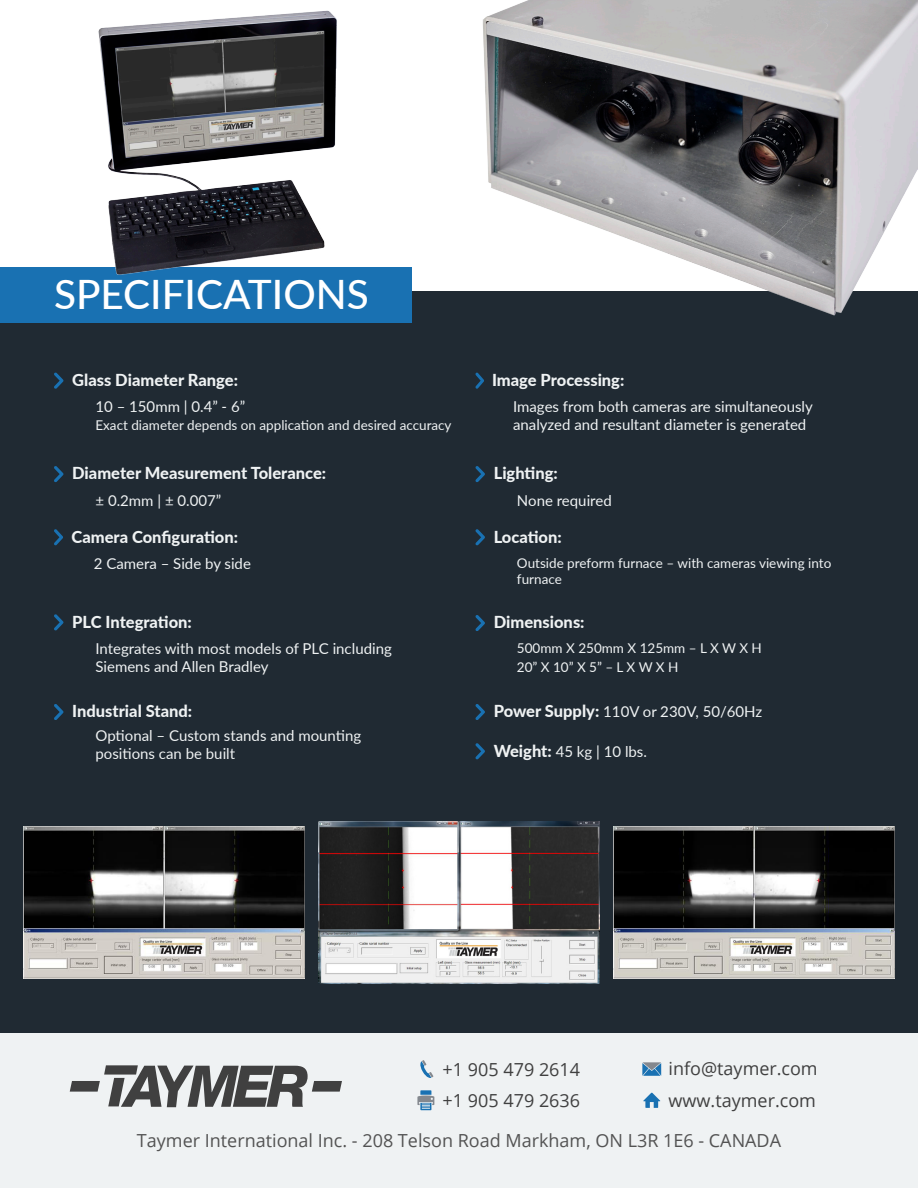
<style>
.page{position:relative;width:918px;height:1188px;background:#fff}
.page>*{position:absolute;margin:0;border:0;box-sizing:border-box;transform-origin:0 0}
.t1{font:500 40.5px "Lato";color:#fff}
.t2{font:18px "Open Sans";color:#535353}
.t3{font:18px "Open Sans";color:#404040}
.t4{font:800 16.5px "Lato";color:#eff2f3}
.t5{font:15px/18px "Lato";color:#eff2f3}
.t6{font:13.5px/16.2px "Lato";color:#eff2f3}
.s1{font-weight:800;font-size:16.5px}
</style>
<div class="page">
<div style="left:0;top:1026px;width:918px;height:162px;background:#eff2f3"></div>
<div style="left:0;top:291px;width:918px;height:742px;background:#202a33"></div>
<div style="left:0;top:267px;width:411px;height:56px;background:#1971b2"></div>
<svg style="left:54px;top:372px;width:9px;height:17px"></svg>
<svg style="left:54px;top:614px;width:9px;height:17px"></svg>
<svg style="left:475px;top:704px;width:10px;height:16px"></svg>
<svg style="left:475px;top:743px;width:10px;height:17px"></svg>
<svg style="left:54px;top:704px;width:9px;height:16px"></svg>
<svg style="left:54px;top:466px;width:9px;height:16px"></svg>
<svg style="left:475px;top:529px;width:10px;height:17px"></svg>
<svg style="left:475px;top:466px;width:10px;height:16px"></svg>
<svg style="left:54px;top:529px;width:9px;height:17px"></svg>
<svg style="left:70px;top:1065px;width:272px;height:42px"></svg>
<svg style="left:420px;top:1060px;width:13px;height:18px"></svg>
<svg style="left:417px;top:1090px;width:17px;height:20px"></svg>
<svg style="left:642px;top:1062px;width:19px;height:14px"></svg>
<svg style="left:643px;top:1093px;width:17px;height:15px"></svg>
<svg style="left:475px;top:372px;width:9px;height:17px"></svg>
<svg style="left:475px;top:615px;width:10px;height:16px"></svg>
<img style="left:24px;top:827px;width:280px;height:151px">
<img style="left:319px;top:822px;width:280px;height:162px">
<img style="left:614px;top:827px;width:280px;height:151px">
<img style="left:483px;top:0;width:435px;height:316px">
<img style="left:98px;top:10px;width:239px;height:265px">
<p class="t1" style="left:54px;top:265px;width:316px">SPECIFICATIONS</p>
<p class="t4" style="left:72px;top:368px;width:167px">Glass Diameter Range:</p>
<p class="t5" style="left:95px;top:397px;width:151px">10 – 150mm | 0.4” - 6”</p>
<p class="t6" style="left:95px;top:416px;width:358px">Exact diameter depends on application and desired accuracy</p>
<p class="t4" style="left:72px;top:461px;width:255px">Diameter Measurement Tolerance:</p>
<p class="t5" style="left:95px;top:491px;width:127px">± 0.2mm | ± 0.007”</p>
<p class="t4" style="left:72px;top:524px;width:168px">Camera Configuration:</p>
<p class="t5" style="left:94px;top:554px;width:159px">2 Camera – Side by side</p>
<p class="t4" style="left:72px;top:609px;width:121px">PLC Integration:</p>
<p class="t5" style="left:95px;top:639px;width:298px">Integrates with most models of PLC including<br>Siemens and Allen Bradley</p>
<p class="t4" style="left:72px;top:699px;width:122px">Industrial Stand:</p>
<p class="t5" style="left:95px;top:726px;width:267px">Optional – Custom stands and mounting positions can be built</p>
<p class="t4" style="left:492px;top:368px;width:134px">Image Processing:</p>
<p class="t5" style="left:513px;top:397px;width:301px">Images from both cameras are simultaneously analyzed and resultant diameter is generated</p>
<p class="t4" style="left:494px;top:461px;width:66px">Lighting:</p>
<p class="t5" style="left:517px;top:491px;width:96px">None required</p>
<p class="t4" style="left:494px;top:524px;width:70px">Location:</p>
<p class="t6" style="left:517px;top:554px;width:316px">Outside preform furnace – with cameras viewing into furnace</p>
<p class="t4" style="left:494px;top:610px;width:92px">Dimensions:</p>
<p class="t6" style="left:517px;top:639px;width:246px">500mm X 250mm X 125mm – L X W X H</p>
<p class="t6" style="left:517px;top:658px;width:163px">20” X 10” X 5” – L X W X H</p>
<p class="t5" style="left:494px;top:702px;width:270px"><span class="s1">Power Supply:</span> 110V or 230V, 50/60Hz</p>
<p class="t5" style="left:494px;top:741px;width:155px"><span class="s1">Weight:</span> 45 kg | 10 lbs.</p>
<p class="t3" style="left:443px;top:1057px;width:139px">+1 905 479 2614</p>
<p class="t3" style="left:669px;top:1057px;width:151px">info@taymer.com</p>
<p class="t3" style="left:443px;top:1088px;width:139px">+1 905 479 2636</p>
<p class="t3" style="left:669px;top:1088px;width:149px">www.taymer.com</p>
<p class="t2" style="left:137px;top:1128px;width:646px">Taymer International Inc. - 208 Telson Road Markham, ON L3R 1E6 - CANADA</p>
</div>
